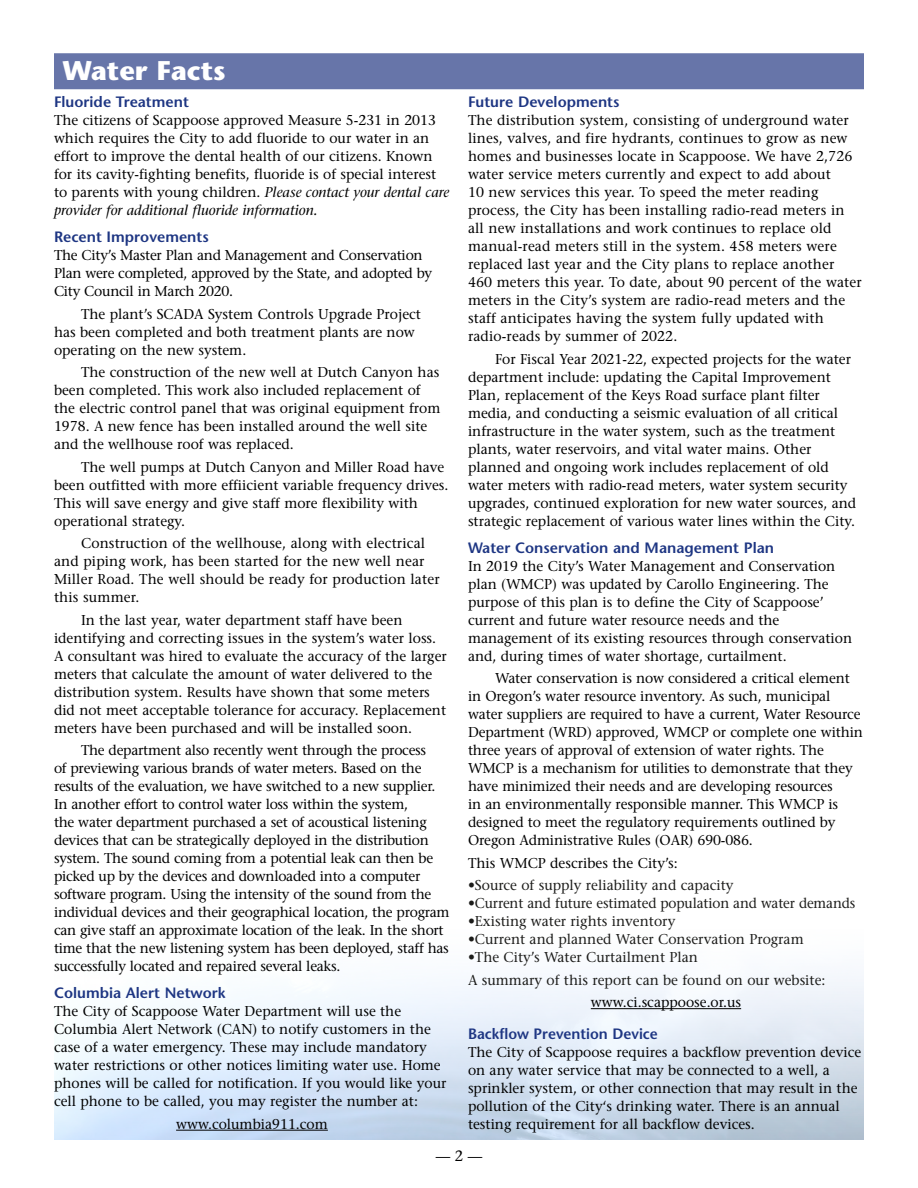
<style>
.page{position:relative;width:918px;height:1188px;background:#fff}
.page>*{position:absolute;margin:0;border:0;box-sizing:border-box;transform-origin:0 0}
.t1{font:700 27px "Stone Sans";color:#fff}
.Subhead{font:600 15px "Stone Sans";color:#1e3683}
.t2{font:15px "Stone Serif";color:#000}
.Body_-__Indent1{font:14.25px/18px "Stone Serif";color:#000}
.Body{font:14.25px/18px "Stone Serif";color:#000}
.Body_-__Indent1-2{font:14.25px/18px "Stone Serif";letter-spacing:-.02em;color:#000}
.Body_-__Indent{font:14.25px "Stone Serif";color:#1c1c1a}
.Body-2{font:14.25px/18px "Stone Serif";letter-spacing:-.02em;color:#000}
.s1{font-style:italic}
</style>
<div class="page">
<div style="left:54px;top:53px;width:810px;height:36px;background:#6775a9"></div>
<hr style="left:176px;top:1130px;width:152px;height:1px;background:#000">
<hr style="left:591px;top:1008px;width:150px;height:1px;background:#000">
<p class="t1" style="left:63px;top:55px;width:165px">Water Facts</p>
<p class="Subhead" style="left:54px;top:93px;width:136px">Fluoride Treatment</p>
<p class="Body" style="left:54px;top:111px;width:397px">The citizens of Scappoose approved Measure 5-231 in 2013 which requires the City to add fluoride to our water in an effort to improve the dental health of our citizens. Known for its cavity-fighting benefits, fluoride is of special interest to parents with young children. <span class="s1">Please contact your dental care provider for additional fluoride information.</span></p>
<p class="Subhead" style="left:54px;top:228px;width:156px">Recent Improvements</p>
<p class="Body-2" style="left:54px;top:246px;width:380px">The City’s Master Plan and Management and Conservation<br>Plan were completed, approved by the State, and adopted by<br>City Council in March 2020.</p>
<p class="Body_-__Indent1" style="left:54px;top:305px;width:369px;text-indent:27px">The plant’s SCADA System Controls Upgrade Project has been completed and both treatment plants are now operating on the new system.</p>
<p class="Body_-__Indent1" style="left:54px;top:363px;width:388px;text-indent:27px">The construction of the new well at Dutch Canyon has been completed. This work also included replacement of the electric control panel that was original equipment from 1978. A new fence has been installed around the well site and the wellhouse roof was replaced.</p>
<p class="Body_-__Indent1" style="left:54px;top:458px;width:396px;text-indent:27px">The well pumps at Dutch Canyon and Miller Road have been outfitted with more effiicient variable frequency drives.<br>This will save energy and give staff more flexibility with operational strategy.</p>
<p class="Body_-__Indent1" style="left:54px;top:534px;width:387px;text-indent:27px">Construction of the wellhouse, along with electrical and piping work, has been started for the new well near Miller Road. The well should be ready for production later this summer.</p>
<p class="Body_-__Indent1" style="left:54px;top:611px;width:394px;text-indent:27px">In the last year, water department staff have been identifying and correcting issues in the system’s water loss.<br>A consultant was hired to evaluate the accuracy of the larger meters that calculate the amount of water delivered to the distribution system. Results have shown that some meters did not meet acceptable tolerance for accuracy. Replacement meters have been purchased and will be installed soon.</p>
<p class="Body_-__Indent1-2" style="left:54px;top:741px;width:397px;text-indent:27px">The department also recently went through the process<br>of previewing various brands of water meters. Based on the results of the evaluation, we have switched to a new supplier.<br>In another effort to control water loss within the system,<br>the water department purchased a set of acoustical listening devices that can be strategically deployed in the distribution system. The sound coming from a potential leak can then be picked up by the devices and downloaded into a computer software program. Using the intensity of the sound from the individual devices and their geographical location, the program can give staff an approximate location of the leak. In the short time that the new listening system has been deployed, staff has successfully located and repaired several leaks.</p>
<p class="Subhead" style="left:54px;top:984px;width:173px">Columbia Alert Network</p>
<p class="Body" style="left:54px;top:1002px;width:394px">The City of Scappoose Water Department will use the Columbia Alert Network (CAN) to notify customers in the case of a water emergency. These may include mandatory water restrictions or other notices limiting water use. Home phones will be called for notification. If you would like your cell phone to be called, you may register the number at:</p>
<p class="Body" style="left:176px;top:1115px;width:153px">www.columbia911.com</p>
<p class="Subhead" style="left:468px;top:93px;width:153px">Future Developments</p>
<p class="Body" style="left:468px;top:111px;width:395px">The distribution system, consisting of underground water lines, valves, and fire hydrants, continues to grow as new homes and businesses locate in Scappoose. We have 2,726 water service meters currently and expect to add about<br>10 new services this year. To speed the meter reading process, the City has been installing radio-read meters in all new installations and work continues to replace old manual‑read meters still in the system. 458 meters were replaced last year and the City plans to replace another 460 meters this year. To date, about 90 percent of the water meters in the City’s system are radio-read meters and the staff anticipates having the system fully updated with radio-reads by summer of 2022.</p>
<p class="Body_-__Indent1" style="left:468px;top:350px;width:390px;text-indent:27px">For Fiscal Year 2021-22, expected projects for the water department include: updating the Capital Improvement Plan, replacement of the Keys Road surface plant filter media, and conducting a seismic evaluation of all critical infrastructure in the water system, such as the treatment plants, water reservoirs, and vital water mains. Other planned and ongoing work includes replacement of old water meters with radio-read meters, water system security upgrades, continued exploration for new water sources, and strategic replacement of various water lines within the City.</p>
<p class="Subhead" style="left:468px;top:539px;width:308px">Water Conservation and Management Plan</p>
<p class="Body" style="left:468px;top:557px;width:386px">In 2019 the City’s Water Management and Conservation plan (WMCP) was updated by Carollo Engineering. The purpose of this plan is to define the City of Scappoose’ current and future water resource needs and the management of its existing resources through conservation and, during times of water shortage, curtailment.</p>
<p class="Body_-__Indent1" style="left:468px;top:669px;width:397px;text-indent:27px">Water conservation is now considered a critical element in Oregon’s water resource inventory. As such, municipal water suppliers are required to have a current, Water Resource Department (WRD) approved, WMCP or complete one within three years of approval of extension of water rights. The WMCP is a mechanism for utilities to demonstrate that they have minimized their needs and are developing resources<br>in an environmentally responsible manner. This WMCP is designed to meet the regulatory requirements outlined by Oregon Administrative Rules (OAR) 690-086.</p>
<p class="Body" style="left:468px;top:854px;width:211px">This WMCP describes the City’s:</p>
<p class="Body_-__Indent" style="left:468px;top:877px;width:267px">•Source of supply reliability and capacity</p>
<p class="Body_-__Indent" style="left:468px;top:895px;width:389px">•Current and future estimated population and water demands</p>
<p class="Body_-__Indent" style="left:468px;top:913px;width:209px">•Existing water rights inventory</p>
<p class="Body_-__Indent" style="left:468px;top:931px;width:337px">•Current and planned Water Conservation Program</p>
<p class="Body_-__Indent" style="left:468px;top:949px;width:231px">•The City’s Water Curtailment Plan</p>
<p class="Body_-__Indent" style="left:468px;top:971px;width:359px">A summary of this report can be found on our website:</p>
<p class="Body" style="left:591px;top:993px;width:152px">www.ci.scappoose.or.us</p>
<p class="Subhead" style="left:468px;top:1025px;width:191px">Backflow Prevention Device</p>
<p class="Body" style="left:468px;top:1043px;width:395px">The City of Scappoose requires a backflow prevention device on any water service that may be connected to a well, a sprinkler system, or other connection that may result in the pollution of the City‘s drinking water. There is an annual testing requirement for all backflow devices.</p>
<p class="t2" style="left:436px;top:1147px;width:48px">— 2 —</p>
</div>
